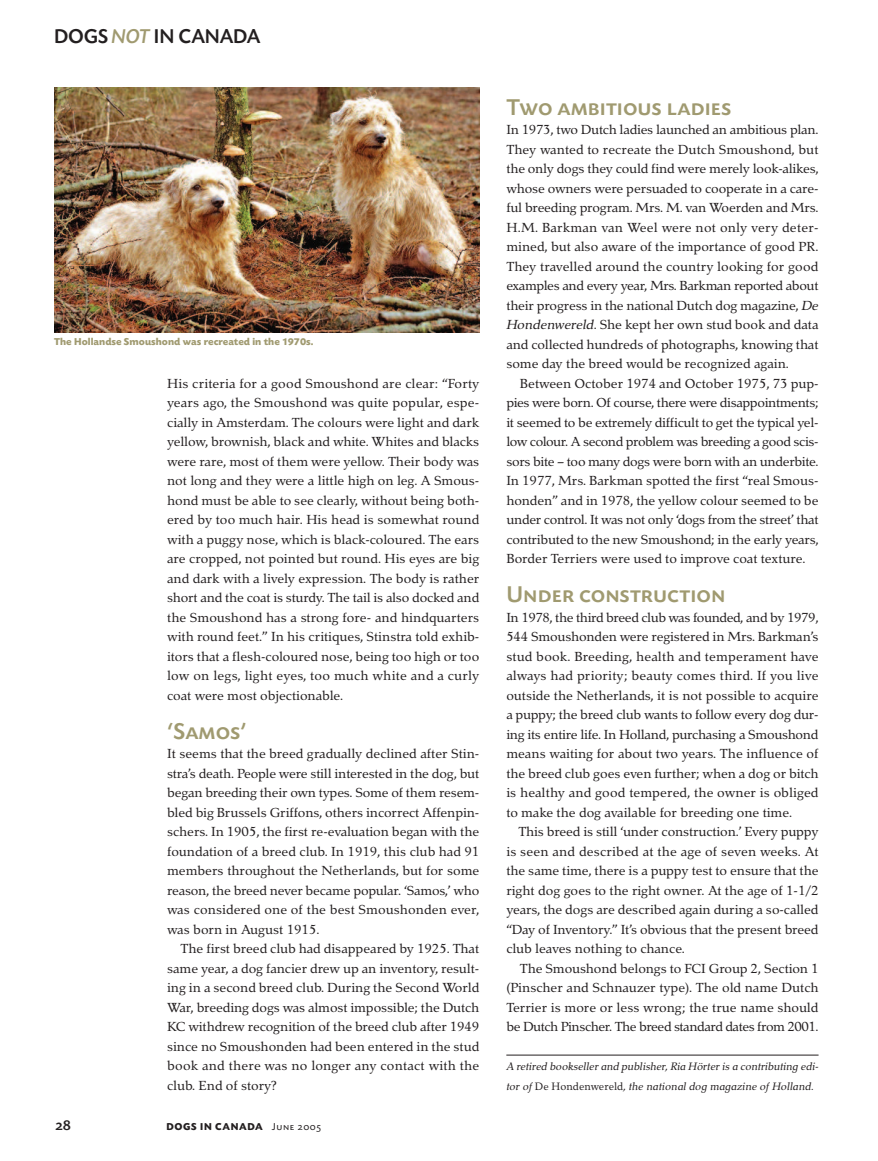
<style>
.page{position:relative;width:878px;height:1161px;background:#fff}
.page>*{position:absolute;margin:0;border:0;box-sizing:border-box;transform-origin:0 0}
.t1{font:24px "Today BEF Medium SC";color:#a09a70}
.t2{font:500 21px "Today BEF";letter-spacing:-.01em;color:#231f20}
.t3{font:16.5px/19.5px "Tarocco";letter-spacing:-.005em;color:#231f20;text-align:justify}
.t4{font:15px "Today BEF Medium SC";color:#231f20}
.t5{font:italic 13.5px/19.5px "Tarocco";color:#231f20;scale:.96 1}
.t6{font:700 10.5px "Today BEF";color:#a09a70}
.t7{font:700 10.5px "Today BEF";letter-spacing:.06em;color:#231f20}
.s1{font-style:italic;color:#a09a70}
.s2{font-family:"Today BEF Regular SC";font-weight:400}
.s3{font-style:italic}
.s4{font-style:normal}
</style>
<div class="page">
<hr style="left:506px;top:1055px;width:312px;height:1px;background:#231f20">
<img style="left:54px;top:87px;width:425px;height:246px">
<p class="t2" style="left:54px;top:28px;width:208px">DOGS <span class="s1">NOT</span> IN CANADA</p>
<p class="t6" style="left:54px;top:337px;width:261px">The Hollandse Smoushond was recreated in the 1970s.</p>
<p class="t3" style="left:167px;top:372px;width:314px">His criteria for a good Smoushond are clear: “Forty years ago, the Smoushond was quite popular, espe&shy;cially in Amsterdam. The colours were light and dark yellow, brownish, black and white. Whites and blacks were rare, most of them were yellow. Their body was not long and they were a little high on leg. A Smous&shy;hond must be able to see clearly, without being both&shy;ered by too much hair. His head is somewhat round with a puggy nose, which is black-coloured. The ears are cropped, not pointed but round. His eyes are big and dark with a lively expression. The body is rather short and the coat is sturdy. The tail is also docked and the Smoushond has a strong fore- and hindquarters with round feet.” In his critiques, Stinstra told exhib&shy;itors that a flesh-coloured nose, being too high or too low on legs, light eyes, too much white and a curly coat were most objectionable.</p>
<h1 class="t1" style="left:167px;top:716px;width:81px">‘Samos’</h1>
<p class="t3" style="left:167px;top:743px;width:314px">It seems that the breed gradually declined after Stin&shy;stra’s death. People were still interested in the dog, but began breeding their own types. Some of them resem&shy;bled big Brussels Griffons, others incorrect Affenpin&shy;schers. In 1905, the first re-evaluation began with the foundation of a breed club. In 1919, this club had 91 members throughout the Netherlands, but for some reason, the breed never became popular. ‘Samos,’ who was considered one of the best Smoushonden ever, was born in August 1915.</p>
<p class="t3" style="left:167px;top:938px;width:314px;text-indent:13px">The first breed club had disappeared by 1925. That same year, a dog fancier drew up an inventory, result&shy;ing in a second breed club. During the Second World War, breeding dogs was almost impossible; the Dutch KC withdrew recognition of the breed club after 1949 since no Smoushonden had been entered in the stud book and there was no longer any contact with the club. End of story?</p>
<p class="t4" style="left:56px;top:1116px;width:17px">28</p>
<p class="t7" style="left:166px;top:1123px;width:156px">DOGS IN CANADA <span class="s2">June 2005</span></p>
<h1 class="t1" style="left:506px;top:92px;width:226px">Two ambitious ladies</h1>
<p class="t3" style="left:506px;top:119px;width:314px">In 1973, two Dutch ladies launched an ambitious plan.<br>They wanted to recreate the Dutch Smoushond, but the only dogs they could find were merely look-alikes, whose owners were persuaded to cooperate in a care&shy;ful breeding program. Mrs. M. van Woerden and Mrs.<br>H.M. Barkman van Weel were not only very deter&shy;mined, but also aware of the importance of good PR.<br>They travelled around the country looking for good examples and every year, Mrs. Barkman reported about their progress in the national Dutch dog magazine, <span class="s3">De Hondenwereld</span>. She kept her own stud book and data and collected hundreds of photographs, knowing that some day the breed would be recognized again.</p>
<p class="t3" style="left:506px;top:372px;width:314px;text-indent:14px">Between October 1974 and October 1975, 73 pup&shy;pies were born. Of course, there were disappointments; it seemed to be extremely difficult to get the typical yel&shy;low colour. A second problem was breeding a good scis&shy;sors bite – too many dogs were born with an underbite.<br>In 1977, Mrs. Barkman spotted the first “real Smous&shy;honden” and in 1978, the yellow colour seemed to be under control. It was not only ‘dogs from the street’ that contributed to the new Smoushond; in the early years, Border Terriers were used to improve coat texture.</p>
<h1 class="t1" style="left:506px;top:580px;width:221px">Under construction</h1>
<p class="t3" style="left:506px;top:606px;width:314px">In 1978, the third breed club was founded, and by 1979, 544 Smoushonden were registered in Mrs. Barkman’s stud book. Breeding, health and temperament have always had priority; beauty comes third. If you live outside the Netherlands, it is not possible to acquire a puppy; the breed club wants to follow every dog dur&shy;ing its entire life. In Holland, purchasing a Smoushond means waiting for about two years. The influence of the breed club goes even further; when a dog or bitch is healthy and good tempered, the owner is obliged to make the dog available for breeding one time.</p>
<p class="t3" style="left:506px;top:821px;width:314px;text-indent:12px">This breed is still ‘under construction.’ Every puppy is seen and described at the age of seven weeks. At the same time, there is a puppy test to ensure that the right dog goes to the right owner. At the age of 1-1/2 years, the dogs are described again during a so-called “Day of Inventory.” It’s obvious that the present breed club leaves nothing to chance.</p>
<p class="t3" style="left:506px;top:957px;width:314px;text-indent:13px">The Smoushond belongs to FCI Group 2, Section 1 (Pinscher and Schnauzer type). The old name Dutch Terrier is more or less wrong; the true name should be Dutch Pinscher. The breed standard dates from 2001.</p>
<p class="t5" style="left:506px;top:1056px;width:327px">A retired bookseller and publisher, Ria Hörter is a contributing edi&shy;tor of <span class="s4">De Hondenwereld</span>, the national dog magazine of Holland.</p>
</div>
